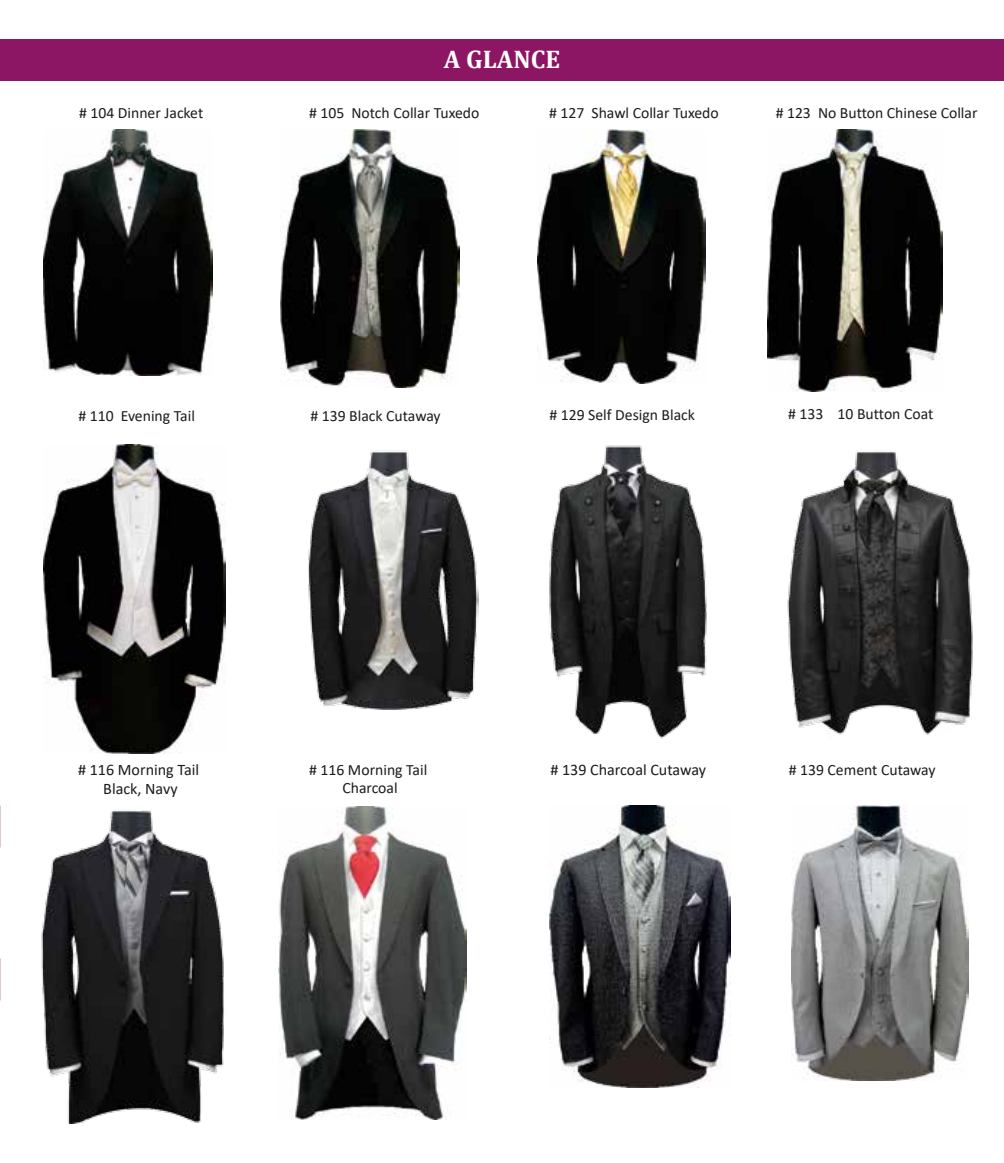
<style>
.page{position:relative;width:1004px;height:1163px;background:#fff}
.page>*{position:absolute;margin:0;border:0;box-sizing:border-box;transform-origin:0 0}
.t1{font:700 25.6px "Cambria";color:#fff}
.t2{font:16px/18.6px "Calibri";color:#1b1c20;text-align:center}
.t3{font:15.6px/18.4px "Calibri";color:#1b1c20;text-align:center}
</style>
<div class="page">
<img style="left:549px;top:805px;width:181px;height:282px">
<img style="left:43px;top:444px;width:182px;height:309px">
<div style="left:0;top:39px;width:43px;height:41px;background:#8c1664"></div>
<img style="left:767px;top:129px;width:175px;height:262px">
<img style="left:792px;top:805px;width:177px;height:275px">
<div style="left:43px;top:39px;width:961px;height:41px;background:#8c1664"></div>
<img style="left:44px;top:129px;width:169px;height:247px">
<img style="left:280px;top:129px;width:180px;height:258px">
<img style="left:538px;top:129px;width:168px;height:254px">
<img style="left:278px;top:806px;width:189px;height:313px">
<img style="left:308px;top:450px;width:170px;height:259px">
<img style="left:549px;top:445px;width:158px;height:294px">
<img style="left:787px;top:452px;width:186px;height:283px">
<img style="left:41px;top:810px;width:183px;height:312px">
<h1 class="t1" style="left:444px;top:41px;width:118px">A GLANCE</h1>
<p class="t3" style="left:79px;top:103px;width:126px"># 104 Dinner Jacket</p>
<p class="t3" style="left:309px;top:103px;width:172px"># 105 Notch Collar Tuxedo</p>
<p class="t3" style="left:549px;top:103px;width:171px"># 127 Shawl Collar Tuxedo</p>
<p class="t3" style="left:776px;top:103px;width:203px"># 123 No Button Chinese Collar</p>
<p class="t3" style="left:78px;top:405px;width:118px"># 110 Evening Tail</p>
<p class="t3" style="left:310px;top:405px;width:132px"># 139 Black Cutaway</p>
<p class="t3" style="left:550px;top:405px;width:147px"># 129 Self Design Black</p>
<p class="t3" style="left:788px;top:404px;width:147px"># 133 10 Button Coat</p>
<p class="t2" style="left:78px;top:760px;width:122px"># 116 Morning Tail<br>Black, Navy</p>
<p class="t2" style="left:550px;top:760px;width:157px"># 139 Charcoal Cutaway</p>
<p class="t3" style="left:309px;top:760px;width:120px"># 116 Morning Tail<br>Charcoal</p>
<p class="t3" style="left:789px;top:760px;width:148px"># 139 Cement Cutaway</p>
</div>
